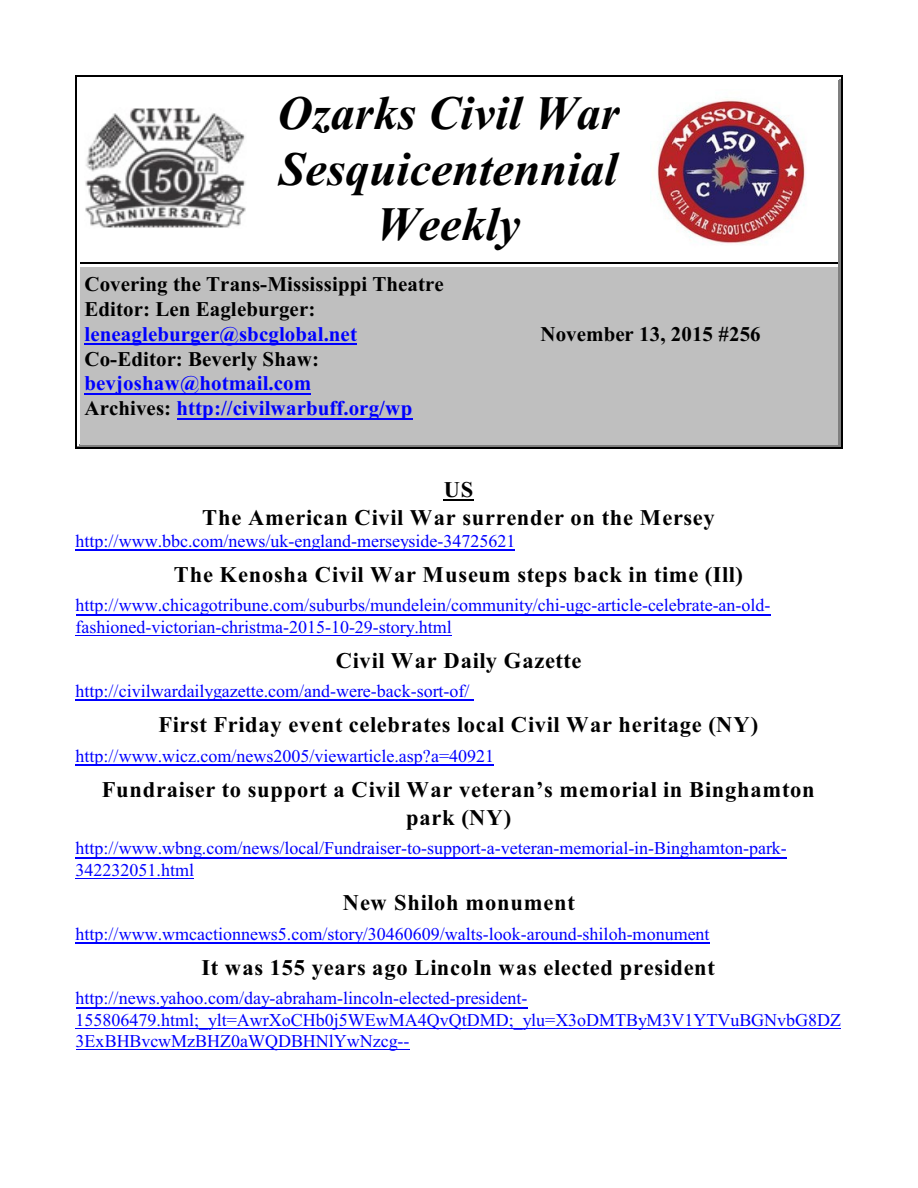
<style>
.page{position:relative;width:918px;height:1188px;background:#fff}
.page>*{position:absolute;margin:0;border:0;box-sizing:border-box;transform-origin:0 0}
.t1{font:italic 700 48px/55.2px "Times New Roman";color:#000;text-align:center}
.t2{font:700 22.5px/28.2px "Times New Roman";letter-spacing:.03em;color:#000;text-align:center}
.t3{font:700 21px/24.9px "Times New Roman";color:#000}
.t4{font:700 21px/24.9px "Times New Roman";color:#00f}
.t5{font:18px/21.3px "Times New Roman";color:#00f}
.s1{color:#000}
</style>
<div class="page">
<hr style="left:838px;top:78px;width:1px;height:184px;background:#808080">
<hr style="left:78px;top:78px;width:761px;height:2px;background:#fff">
<hr style="left:840px;top:77px;width:1px;height:185px;background:#808080">
<hr style="left:77px;top:77px;width:764px;height:1px;background:#fff">
<hr style="left:76px;top:76px;width:1px;height:186px;background:#000">
<hr style="left:841px;top:76px;width:1px;height:186px;background:#000">
<hr style="left:76px;top:76px;width:766px;height:1px;background:#000">
<hr style="left:78px;top:445px;width:381px;height:1px;background:#808080">
<hr style="left:77px;top:446px;width:382px;height:2px;background:#808080">
<hr style="left:76px;top:262px;width:1px;height:187px;background:#000">
<hr style="left:76px;top:448px;width:383px;height:1px;background:#000">
<div style="left:80px;top:265px;width:379px;height:180px;background:#bfbfbf"></div>
<hr style="left:80px;top:265px;width:379px;height:1px;background:#fff">
<hr style="left:80px;top:262px;width:379px;height:1px;background:#000">
<hr style="left:838px;top:264px;width:1px;height:182px;background:#808080">
<hr style="left:459px;top:445px;width:380px;height:1px;background:#808080">
<hr style="left:840px;top:262px;width:1px;height:185px;background:#808080">
<hr style="left:459px;top:446px;width:382px;height:2px;background:#808080">
<hr style="left:841px;top:262px;width:1px;height:187px;background:#000">
<hr style="left:459px;top:448px;width:383px;height:1px;background:#000">
<div style="left:459px;top:265px;width:379px;height:180px;background:#bfbfbf"></div>
<hr style="left:459px;top:265px;width:379px;height:1px;background:#fff">
<hr style="left:459px;top:262px;width:379px;height:1px;background:#000">
<hr style="left:85px;top:344px;width:272px;height:1px;background:#00f">
<hr style="left:85px;top:393px;width:226px;height:2px;background:#00f">
<hr style="left:177px;top:418px;width:236px;height:1px;background:#00f">
<hr style="left:444px;top:500px;width:30px;height:1px;background:#000">
<hr style="left:76px;top:550px;width:439px;height:1px;background:#00f">
<hr style="left:76px;top:614px;width:695px;height:1px;background:#00f">
<hr style="left:76px;top:635px;width:376px;height:1px;background:#00f">
<hr style="left:76px;top:700px;width:398px;height:1px;background:#00f">
<hr style="left:76px;top:764px;width:418px;height:1px;background:#00f">
<hr style="left:76px;top:857px;width:711px;height:1px;background:#00f">
<hr style="left:76px;top:878px;width:118px;height:1px;background:#00f">
<hr style="left:76px;top:943px;width:634px;height:1px;background:#00f">
<hr style="left:76px;top:1007px;width:452px;height:1px;background:#00f">
<hr style="left:76px;top:1028px;width:765px;height:1px;background:#00f">
<hr style="left:76px;top:1049px;width:334px;height:1px;background:#00f">
<img style="left:650px;top:99px;width:156px;height:146px">
<img style="left:85px;top:108px;width:161px;height:120px">
<h1 class="t1" style="left:277px;top:91px;width:344px">Ozarks Civil War<br>Sesquicentennial<br>Weekly</h1>
<p class="t3" style="left:85px;top:274px;width:361px">Covering the Trans-Mississippi Theatre<br>Editor: Len Eagleburger:</p>
<p class="t4" style="left:85px;top:323px;width:274px">leneagleburger@sbcglobal.net</p>
<p class="t3" style="left:85px;top:348px;width:236px">Co-Editor: Beverly Shaw:</p>
<p class="t4" style="left:85px;top:373px;width:329px">bevjoshaw@hotmail.com<br><span class="s1">Archives:</span> http://civilwarbuff.org/wp</p>
<p class="t3" style="left:541px;top:323px;width:222px">November 13, 2015 #256</p>
<p class="t2" style="left:202px;top:477px;width:514px">US<br>The American Civil War surrender on the Mersey</p>
<p class="t5" style="left:76px;top:532px;width:441px">http://www.bbc.com/news/uk-england-merseyside-34725621</p>
<p class="t2" style="left:174px;top:563px;width:571px">The Kenosha Civil War Museum steps back in time (Ill)</p>
<p class="t5" style="left:76px;top:597px;width:696px">http://www.chicagotribune.com/suburbs/mundelein/community/chi-ugc-article-celebrate-an-old&shy;fashioned-victorian-christma-2015-10-29-story.html</p>
<p class="t2" style="left:336px;top:648px;width:247px">Civil War Daily Gazette</p>
<p class="t5" style="left:76px;top:682px;width:395px">http://civilwardailygazette.com/and-were-back-sort-of/</p>
<p class="t2" style="left:158px;top:713px;width:601px">First Friday event celebrates local Civil War heritage (NY)</p>
<p class="t5" style="left:76px;top:747px;width:420px">http://www.wicz.com/news2005/viewarticle.asp?a=40921</p>
<p class="t2" style="left:102px;top:777px;width:715px">Fundraiser to support a Civil War veteran’s memorial in Binghamton park (NY)</p>
<p class="t5" style="left:76px;top:839px;width:713px">http://www.wbng.com/news/local/Fundraiser-to-support-a-veteran-memorial-in-Binghamton-park-<br>342232051.html</p>
<p class="t2" style="left:343px;top:891px;width:234px">New Shiloh monument</p>
<p class="t5" style="left:76px;top:925px;width:636px">http://www.wmcactionnews5.com/story/30460609/walts-look-around-shiloh-monument</p>
<p class="t2" style="left:202px;top:956px;width:515px">It was 155 years ago Lincoln was elected president</p>
<p class="t5" style="left:76px;top:989px;width:767px">http://news.yahoo.com/day-abraham-lincoln-elected-president-<br>155806479.html;_ylt=AwrXoCHb0j5WEwMA4QvQtDMD;_ylu=X3oDMTByM3V1YTVuBGNvbG8DZ<br>3ExBHBvcwMzBHZ0aWQDBHNlYwNzcg--</p>
</div>
